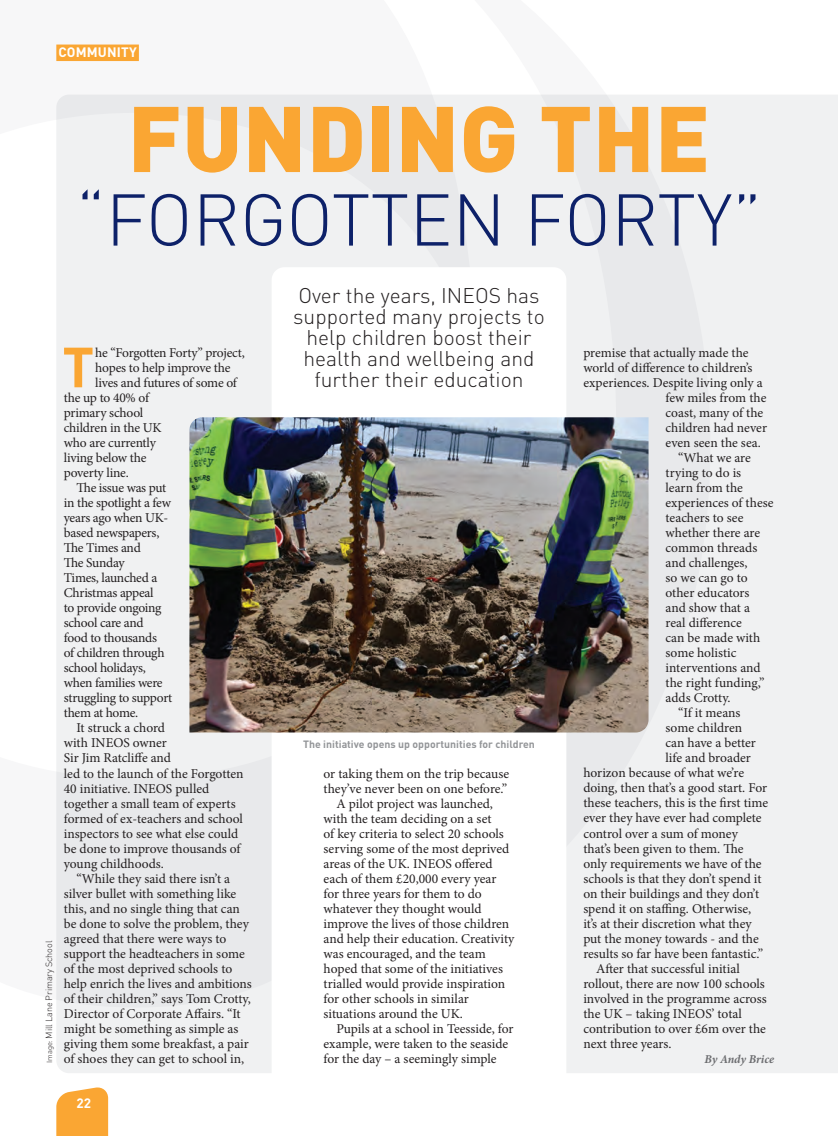
<style>
.page{position:relative;width:838px;height:1136px;background:#fff}
.page>*{position:absolute;margin:0;border:0;box-sizing:border-box;transform-origin:0 0}
.Headline_Case_Heav{font:900 91.5px "DINOT";color:#faa633}
.Headline_Case_Heav-2{font:300 72px "DINOT";color:#0d2169}
.Bodycopy_Drop_Cap{font:700 55.65px "DINOT";color:#faa633}
.Standfirst{font:300 21px/21px "DINOT";color:#231f20;text-align:center}
.Bodycopy_Indent{font:13.5px/15px "Minion Pro";letter-spacing:-.005em;color:#231f20}
.Bodycopy_Indent-2{font:13.5px/15px "Minion Pro";letter-spacing:-.025em;color:#231f20}
.Bodycopy_Drop_Cap-2{font:13.5px "Minion Pro";letter-spacing:-.02em;color:#231f20}
.t1{font:700 13.5px "DINOT";letter-spacing:.01em;color:#fff}
.Byline{font:italic 700 12px "Minion Pro";letter-spacing:-.01em;color:#6c6d70}
.Picture_Caption_Gr{font:700 10.5px "DINOT";color:#939598}
.Quote_Credit{font:300 9px "DINOT";letter-spacing:-.01em;color:#231f20}
.s1{font-size:7.5px}
</style>
<div class="page">
<div style="left:56px;top:95px;width:782px;height:977px;background:#f0f1f2"></div>
<div style="left:56px;top:44px;width:654px;height:963px;background:#f0f1f2"></div>
<svg style="left:56px;top:1087px;width:52px;height:48px;background:#faae45"></svg>
<div style="left:56px;top:45px;width:83px;height:16px;background:#faa633"></div>
<svg style="left:272px;top:267px;width:294px;height:805px"></svg>
<img style="left:189px;top:417px;width:459px;height:315px">
<p class="t1" style="left:59px;top:44px;width:80px">COMMUNITY</p>
<p class="Headline_Case_Heav" style="left:127px;top:78px;width:584px">FUNDING THE</p>
<p class="Headline_Case_Heav-2" style="left:76px;top:175px;width:688px">“FORGOTTEN FORTY”</p>
<p class="Quote_Credit" style="left:43px;top:1062px;width:123px;rotate:-90deg"><span class="s1">Image:</span> Mill Lane Primary School</p>
<p class="Bodycopy_Drop_Cap" style="left:62px;top:331px;width:33px">T</p>
<p class="Bodycopy_Drop_Cap-2" style="left:95px;top:344px;width:151px">he “Forgotten Forty” project,</p>
<p class="Bodycopy_Drop_Cap-2" style="left:95px;top:359px;width:137px">hopes to help improve the</p>
<p class="Bodycopy_Drop_Cap-2" style="left:95px;top:374px;width:143px">lives and futures of some of</p>
<p class="Bodycopy_Drop_Cap-2" style="left:64px;top:389px;width:87px">the up to 40% of</p>
<p class="Bodycopy_Drop_Cap-2" style="left:64px;top:404px;width:81px">primary school</p>
<p class="Bodycopy_Drop_Cap-2" style="left:64px;top:419px;width:99px">children in the UK</p>
<p class="Bodycopy_Drop_Cap-2" style="left:64px;top:434px;width:94px">who are currently</p>
<p class="Bodycopy_Drop_Cap-2" style="left:64px;top:449px;width:84px">living below the</p>
<p class="Bodycopy_Drop_Cap-2" style="left:64px;top:464px;width:66px">poverty line.</p>
<p class="Bodycopy_Indent-2" style="left:64px;top:480px;width:110px;text-indent:13px">The issue was put in the spotlight a few years ago when UK&shy;based newspapers,<br>The Times and<br>The Sunday<br>Times, launched a<br>Christmas appeal<br>to provide ongoing school care and<br>food to thousands<br>of children through school holidays, when families were struggling to support them at home.</p>
<p class="Bodycopy_Indent" style="left:64px;top:720px;width:181px;text-indent:13px">It struck a chord<br>with INEOS owner<br>Sir Jim Ratcliffe and<br>led to the launch of the Forgotten<br>40 initiative. INEOS pulled together a small team of experts formed of ex-teachers and school inspectors to see what else could be done to improve thousands of young childhoods.</p>
<p class="Bodycopy_Indent" style="left:64px;top:870px;width:189px;text-indent:13px">“While they said there isn’t a silver bullet with something like this, and no single thing that can be done to solve the problem, they agreed that there were ways to support the headteachers in some of the most deprived schools to help enrich the lives and ambitions of their children,” says Tom Crotty,<br>Director of Corporate Affairs. “It might be something as simple as giving them some breakfast, a pair of shoes they can get to school in,</p>
<p class="t1" style="left:76px;top:1093px;width:16px">22</p>
<p class="Standfirst" style="left:293px;top:285px;width:253px">Over the years, INEOS has supported many projects to help children boost their health and wellbeing and further their education</p>
<p class="Picture_Caption_Gr" style="left:303px;top:736px;width:233px">The initiative opens up opportunities for children</p>
<p class="Bodycopy_Indent" style="left:323px;top:765px;width:187px">or taking them on the trip because they’ve never been on one before.”</p>
<p class="Bodycopy_Indent" style="left:323px;top:795px;width:192px;text-indent:13px">A pilot project was launched, with the team deciding on a set<br>of key criteria to select 20 schools serving some of the most deprived areas of the UK. INEOS offered each of them £20,000 every year for three years for them to do whatever they thought would improve the lives of those children and help their education. Creativity was encouraged, and the team hoped that some of the initiatives trialled would provide inspiration for other schools in similar situations around the UK.</p>
<p class="Bodycopy_Indent" style="left:323px;top:1020px;width:191px;text-indent:13px">Pupils at a school in Teesside, for example, were taken to the seaside for the day – a seemingly simple</p>
<p class="Bodycopy_Indent" style="left:583px;top:345px;width:167px">premise that actually made the</p>
<p class="Bodycopy_Indent" style="left:583px;top:360px;width:171px">world of difference to children’s</p>
<p class="Bodycopy_Indent" style="left:583px;top:375px;width:181px">experiences. Despite living only a</p>
<p class="Bodycopy_Indent" style="left:665px;top:390px;width:102px">few miles from the</p>
<p class="Bodycopy_Indent" style="left:665px;top:405px;width:99px">coast, many of the</p>
<p class="Bodycopy_Indent" style="left:665px;top:420px;width:103px">children had never</p>
<p class="Bodycopy_Indent" style="left:665px;top:435px;width:97px">even seen the sea.</p>
<p class="Bodycopy_Indent" style="left:665px;top:450px;width:109px;text-indent:13px">“What we are trying to do is<br>learn from the experiences of these teachers to see whether there are common threads and challenges,<br>so we can go to other educators<br>and show that a<br>real difference<br>can be made with some holistic interventions and the right funding,” adds Crotty.</p>
<p class="Bodycopy_Indent" style="left:678px;top:705px;width:64px">“If it means</p>
<p class="Bodycopy_Indent" style="left:665px;top:720px;width:78px">some children</p>
<p class="Bodycopy_Indent" style="left:665px;top:735px;width:92px">can have a better</p>
<p class="Bodycopy_Indent" style="left:665px;top:750px;width:87px">life and broader</p>
<p class="Bodycopy_Indent" style="left:583px;top:765px;width:162px">horizon because of what we’re</p>
<p class="Bodycopy_Indent" style="left:583px;top:780px;width:185px">doing, then that’s a good start. For</p>
<p class="Bodycopy_Indent" style="left:583px;top:795px;width:186px">these teachers, this is the first time</p>
<p class="Bodycopy_Indent" style="left:583px;top:810px;width:180px">ever they have ever had complete</p>
<p class="Bodycopy_Indent" style="left:583px;top:825px;width:156px">control over a sum of money</p>
<p class="Bodycopy_Indent" style="left:583px;top:840px;width:162px">that’s been given to them. The</p>
<p class="Bodycopy_Indent" style="left:583px;top:855px;width:180px">only requirements we have of the</p>
<p class="Bodycopy_Indent" style="left:583px;top:870px;width:180px">schools is that they don’t spend it</p>
<p class="Bodycopy_Indent" style="left:583px;top:885px;width:177px">on their buildings and they don’t</p>
<p class="Bodycopy_Indent" style="left:583px;top:900px;width:169px">spend it on staffing. Otherwise,</p>
<p class="Bodycopy_Indent" style="left:583px;top:915px;width:170px">it’s at their discretion what they</p>
<p class="Bodycopy_Indent" style="left:583px;top:930px;width:177px">put the money towards - and the</p>
<p class="Bodycopy_Indent" style="left:583px;top:945px;width:181px">results so far have been fantastic.”</p>
<p class="Bodycopy_Indent" style="left:583px;top:960px;width:185px;text-indent:13px">After that successful initial rollout, there are now 100 schools involved in the programme across the UK – taking INEOS’ total contribution to over £6m over the next three years.</p>
<p class="Byline" style="left:704px;top:1050px;width:71px">By Andy Brice</p>
</div>
